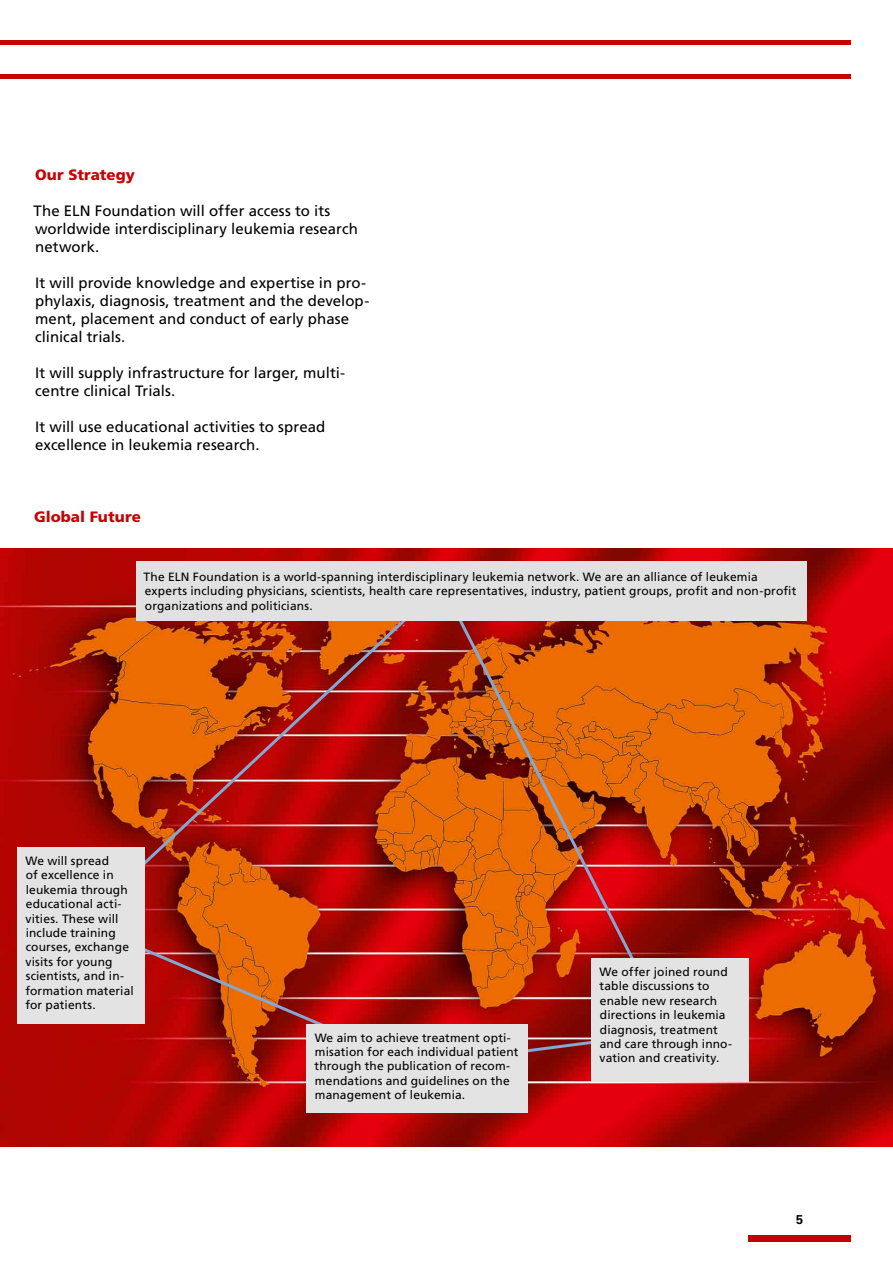
<style>
.page{position:relative;width:893px;height:1263px;background:#fff}
.page>*{position:absolute;margin:0;border:0;box-sizing:border-box;transform-origin:0 0}
.t1{font:15px/18px "Frutiger LT Std";color:#000}
.t2{font:900 15px "Frutiger LT Std";letter-spacing:.005em;color:#c80205}
.t3{font:700 12.75px "Univers LT Std";color:#000}
.t4{font:12px/14.4px "Frutiger LT Std";letter-spacing:.01em;color:#000}
</style>
<div class="page">
<div style="left:748px;top:1235px;width:102px;height:6px;background:#c00304"></div>
<div style="left:0;top:40px;width:850px;height:5px;background:#c80205"></div>
<div style="left:0;top:74px;width:850px;height:5px;background:#c80205"></div>
<img style="left:0;top:548px;width:893px;height:598px">
<svg style="left:77px;top:580px;width:597px;height:488px;background:#be380b"></svg>
<div style="left:136px;top:561px;width:670px;height:60px;background:#e1e1e1"></div>
<div style="left:17px;top:847px;width:128px;height:177px;background:#e3e3e3"></div>
<div style="left:591px;top:958px;width:157px;height:123px;background:#e3e3e3"></div>
<div style="left:306px;top:1024px;width:221px;height:89px;background:#e3e3e3"></div>
<p class="t2" style="left:35px;top:166px;width:102px">Our Strategy</p>
<p class="t1" style="left:34px;top:202px;width:326px">The ELN Foundation will offer access to its worldwide interdisciplinary leukemia research network.</p>
<p class="t1" style="left:35px;top:274px;width:336px">It will provide knowledge and expertise in pro&shy;phylaxis, diagnosis, treatment and the develop&shy;ment, placement and conduct of early phase clinical trials.</p>
<p class="t1" style="left:35px;top:364px;width:311px">It will supply infrastructure for larger, multi&shy;centre clinical Trials.</p>
<p class="t1" style="left:35px;top:418px;width:292px">It will use educational activities to spread excellence in leukemia research.</p>
<p class="t2" style="left:34px;top:508px;width:108px">Global Future</p>
<p class="t4" style="left:144px;top:570px;width:654px">The ELN Foundation is a world-spanning interdisciplinary leukemia network. We are an alliance of leukemia experts including physicians, scientists, health care representatives, industry, patient groups, profit and non-profit organizations and politicians.</p>
<p class="t4" style="left:25px;top:854px;width:110px">We will spread<br>of excellence in leukemia through educational acti&shy;vities. These will include training courses, exchange visits for young scientists, and in&shy;formation material for patients.</p>
<p class="t4" style="left:315px;top:1030px;width:205px">We aim to achieve treatment opti&shy;misation for each individual patient through the publication of recom&shy;mendations and guidelines on the management of leukemia.</p>
<p class="t4" style="left:600px;top:964px;width:134px">We offer joined round table discussions to enable new research directions in leukemia diagnosis, treatment and care through inno&shy;vation and creativity.</p>
<p class="t3" style="left:796px;top:1212px;width:9px">5</p>
</div>
